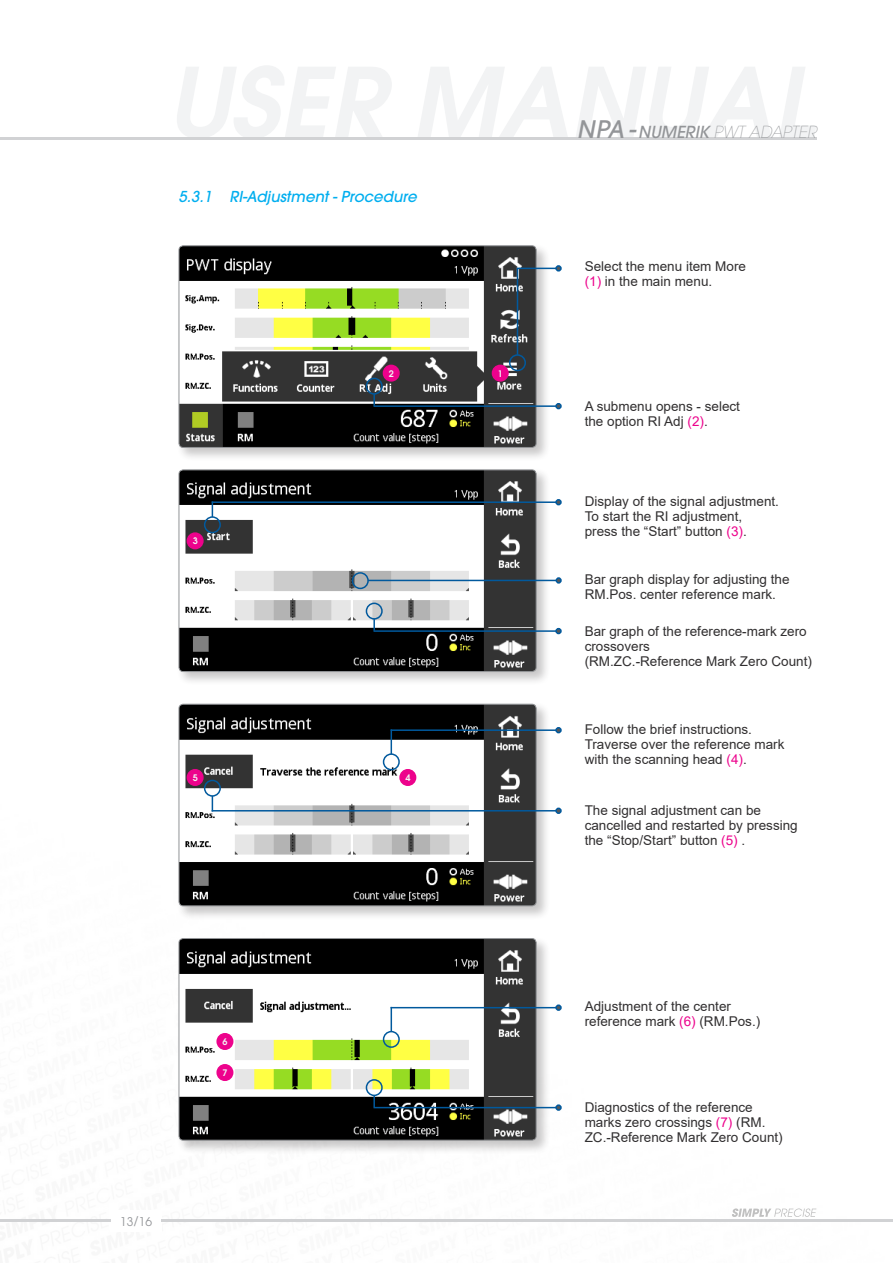
<style>
.page{position:relative;width:893px;height:1263px;background:#fff}
.page>*{position:absolute;margin:0;border:0;box-sizing:border-box;transform-origin:0 0}
.t1{font:italic 200 16.5px "ITC Avant Garde Std";color:#939598}
.t2{font:italic 500 15px "ITC Avant Garde Std";color:#00aeef}
.t3{font:13.5px/15px "Arial";color:#312f30}
.t4{font:12px "ITC Avant Garde Std";color:#939598}
.t5{font:600 9px "ITC Avant Garde Std";color:#f2f3f4}
.s1{font-weight:500;font-size:24px}
.s2{font-weight:500}
.s3{color:#ed028c}
</style>
<div class="page">
<svg style="left:732px;top:1208px;width:84px;height:9px"></svg>
<svg style="left:177px;top:66px;width:215px;height:72px"></svg>
<svg style="left:417px;top:67px;width:151px;height:71px"></svg>
<svg style="left:576px;top:67px;width:196px;height:71px"></svg>
<svg style="left:779px;top:67px;width:37px;height:71px"></svg>
<hr style="left:0;top:138px;width:816px;height:2px;background:#d1d2d4">
<div style="left:176px;top:936px;width:375px;height:218px;background:#231f20;opacity:.25"></div>
<img style="left:179px;top:938px;width:357px;height:202px">
<div style="left:179px;top:938px;width:357px;height:202px;border:1px solid #939598;border-radius:4px"></div>
<div style="left:176px;top:702px;width:375px;height:218px;background:#231f20;opacity:.25"></div>
<img style="left:179px;top:704px;width:357px;height:202px">
<div style="left:179px;top:704px;width:357px;height:202px;border:1px solid #939598;border-radius:4px"></div>
<div style="left:176px;top:467px;width:375px;height:219px;background:#231f20;opacity:.25"></div>
<img style="left:179px;top:470px;width:357px;height:201px">
<div style="left:179px;top:469px;width:357px;height:203px;border:1px solid #939598;border-radius:4px"></div>
<div style="left:352px;top:572px;width:17px;height:17px;border:2px solid #01599d;border-radius:50%"></div>
<hr style="left:368px;top:580px;width:191px;height:1px;background:#01599d">
<div style="left:556px;top:577px;width:6px;height:7px;border:2px solid #01599d;border-radius:50%"></div>
<div style="left:187px;top:770px;width:16px;height:15px;background:#ed028c;border-radius:50%"></div>
<div style="left:187px;top:769px;width:17px;height:17px;border:2px solid #ed028c;border-radius:50%"></div>
<div style="left:217px;top:1034px;width:16px;height:15px;background:#ed028c;border-radius:50%"></div>
<div style="left:216px;top:1033px;width:17px;height:17px;border:2px solid #ed028c;border-radius:50%"></div>
<div style="left:187px;top:533px;width:16px;height:16px;background:#ed028c;border-radius:50%"></div>
<div style="left:187px;top:532px;width:17px;height:17px;border:2px solid #ed028c;border-radius:50%"></div>
<div style="left:400px;top:770px;width:16px;height:15px;background:#ed028c;border-radius:50%"></div>
<div style="left:399px;top:769px;width:17px;height:17px;border:2px solid #ed028c;border-radius:50%"></div>
<div style="left:176px;top:243px;width:375px;height:219px;background:#231f20;opacity:.25"></div>
<img style="left:179px;top:246px;width:357px;height:201px">
<div style="left:179px;top:245px;width:357px;height:203px;border:1px solid #939598;border-radius:4px"></div>
<div style="left:492px;top:365px;width:16px;height:16px;background:#ed028c;border-radius:50%"></div>
<div style="left:492px;top:365px;width:17px;height:17px;border:2px solid #ed028c;border-radius:50%"></div>
<div style="left:383px;top:365px;width:16px;height:16px;background:#ed028c;border-radius:50%"></div>
<div style="left:383px;top:365px;width:17px;height:17px;border:2px solid #ed028c;border-radius:50%"></div>
<div style="left:366px;top:378px;width:17px;height:17px;border:2px solid #01599d;border-radius:50%"></div>
<svg style="left:373px;top:394px;width:2px;height:11px"></svg>
<hr style="left:373px;top:405px;width:186px;height:2px;background:#01599d">
<div style="left:555px;top:403px;width:7px;height:6px;border:2px solid #01599d;border-radius:50%"></div>
<div style="left:509px;top:354px;width:17px;height:17px;border:2px solid #01599d;border-radius:50%"></div>
<hr style="left:517px;top:268px;width:1px;height:87px;background:#01599d">
<hr style="left:517px;top:268px;width:42px;height:1px;background:#01599d">
<div style="left:555px;top:265px;width:7px;height:7px;border:2px solid #01599d;border-radius:50%"></div>
<div style="left:366px;top:603px;width:17px;height:17px;border:2px solid #01599d;border-radius:50%"></div>
<svg style="left:373px;top:619px;width:2px;height:11px"></svg>
<hr style="left:373px;top:630px;width:186px;height:2px;background:#01599d">
<div style="left:555px;top:628px;width:7px;height:6px;border:2px solid #01599d;border-radius:50%"></div>
<div style="left:204px;top:516px;width:17px;height:17px;border:2px solid #01599d;border-radius:50%"></div>
<hr style="left:212px;top:501px;width:347px;height:2px;background:#01599d">
<div style="left:555px;top:499px;width:7px;height:6px;border:2px solid #01599d;border-radius:50%"></div>
<svg style="left:212px;top:501px;width:1px;height:16px"></svg>
<div style="left:383px;top:753px;width:17px;height:17px;border:2px solid #01599d;border-radius:50%"></div>
<hr style="left:391px;top:729px;width:168px;height:2px;background:#01599d">
<div style="left:555px;top:727px;width:7px;height:6px;border:2px solid #01599d;border-radius:50%"></div>
<svg style="left:391px;top:729px;width:1px;height:25px"></svg>
<div style="left:204px;top:780px;width:17px;height:17px;border:2px solid #01599d;border-radius:50%"></div>
<hr style="left:212px;top:810px;width:347px;height:1px;background:#01599d">
<div style="left:555px;top:807px;width:7px;height:7px;border:2px solid #01599d;border-radius:50%"></div>
<svg style="left:212px;top:796px;width:1px;height:14px"></svg>
<div style="left:366px;top:1079px;width:17px;height:17px;border:2px solid #01599d;border-radius:50%"></div>
<svg style="left:373px;top:1095px;width:2px;height:12px"></svg>
<hr style="left:373px;top:1107px;width:186px;height:1px;background:#01599d">
<div style="left:555px;top:1104px;width:7px;height:7px;border:2px solid #01599d;border-radius:50%"></div>
<div style="left:383px;top:1031px;width:17px;height:17px;border:2px solid #01599d;border-radius:50%"></div>
<hr style="left:391px;top:1007px;width:168px;height:1px;background:#01599d">
<div style="left:555px;top:1004px;width:7px;height:7px;border:2px solid #01599d;border-radius:50%"></div>
<svg style="left:391px;top:1008px;width:1px;height:23px"></svg>
<div style="left:217px;top:1065px;width:16px;height:15px;background:#ed028c;border-radius:50%"></div>
<div style="left:216px;top:1064px;width:17px;height:17px;border:2px solid #ed028c;border-radius:50%"></div>
<hr style="left:162px;top:1219px;width:731px;height:3px;background:#d1d2d4">
<hr style="left:0;top:1219px;width:111px;height:3px;background:#d1d2d4">
<p class="t2" style="left:179px;top:188px;width:240px">5.3.1 RI-Adjustment - Procedure</p>
<p class="t5" style="left:193px;top:535px;width:7px">3</p>
<p class="t5" style="left:193px;top:772px;width:7px">5</p>
<p class="t5" style="left:389px;top:367px;width:7px">2</p>
<p class="t5" style="left:498px;top:367px;width:7px">1</p>
<p class="t5" style="left:405px;top:772px;width:7px">4</p>
<p class="t4" style="left:120px;top:1214px;width:33px">13/16</p>
<p class="t5" style="left:223px;top:1036px;width:7px">6</p>
<p class="t5" style="left:223px;top:1067px;width:7px">7</p>
<p class="t1" style="left:577px;top:122px;width:241px"><span class="s1">NPA -</span> <span class="s2">NUMERIK</span> PWT ADAPTER</p>
<p class="t3" style="left:585px;top:259px;width:163px">Select the menu item More <span class="s3">(1)</span> in the main menu.</p>
<p class="t3" style="left:585px;top:398px;width:157px">A submenu opens - select the option RI Adj <span class="s3">(2)</span>.</p>
<p class="t3" style="left:585px;top:493px;width:196px">Display of the signal adjustment.<br>To start the RI adjustment,<br>press the “Start” button <span class="s3">(3)</span>.</p>
<p class="t3" style="left:585px;top:572px;width:206px">Bar graph display for adjusting the<br>RM.Pos. center reference mark.</p>
<p class="t3" style="left:585px;top:623px;width:229px">Bar graph of the reference-mark zero crossovers<br>(RM.ZC.-Reference Mark Zero Count)</p>
<p class="t3" style="left:585px;top:721px;width:201px">Follow the brief instructions.<br>Traverse over the reference mark with the scanning head <span class="s3">(4)</span>.</p>
<p class="t3" style="left:585px;top:802px;width:215px">The signal adjustment can be cancelled and restarted by pressing the “Stop/Start” button <span class="s3">(5)</span> .</p>
<p class="t3" style="left:585px;top:999px;width:177px">Adjustment of the center reference mark <span class="s3">(6)</span> (RM.Pos.)</p>
<p class="t3" style="left:585px;top:1100px;width:200px">Diagnostics of the reference marks zero crossings <span class="s3">(7)</span> (RM.<br>ZC.-Reference Mark Zero Count)</p>
</div>
